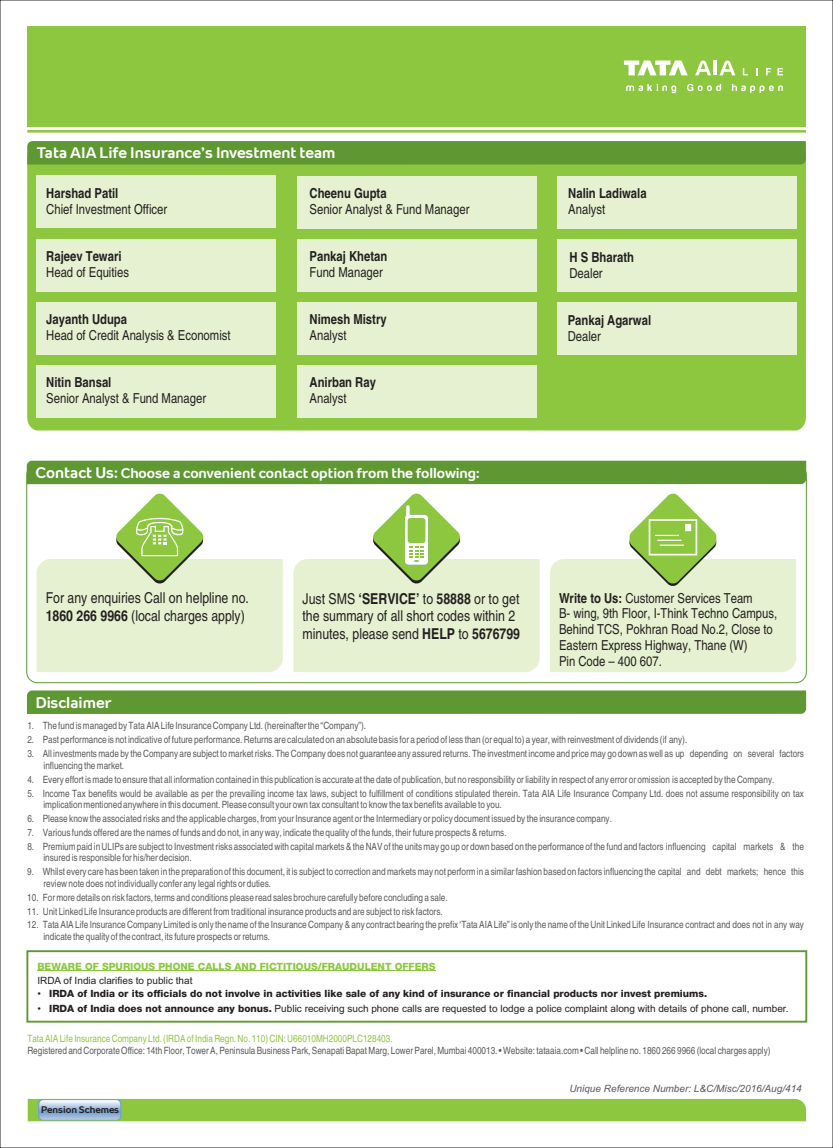
<style>
.page{position:relative;width:833px;height:1148px;background:#fff}
.page>*{position:absolute;margin:0;border:0;box-sizing:border-box;transform-origin:0 0}
.t1{font:condensed 15px/17.6px "Helvetica";color:#231f20}
.t2{font:700 15px "TATAAIA Print";color:#fff}
.t3{font:condensed 13.75px/15.9px "Helvetica";color:#231f20}
.t4{font:700 condensed 13.75px "Helvetica";color:#231f20}
.t5{font:700 13.75px "TATAAIA Print";color:#fff}
.t6{font:condensed 10px/11.6px "Helvetica";color:#58595b}
.t7{font:10px "Arial";color:#231f20}
.t8{font:800 10px "Helvetica Neue";color:#231f20}
.t9{font:condensed 10px "Helvetica";color:#8dc73f}
.t10{font:800 10px "Helvetica Neue";color:#8dc73f}
.t11{font:italic 10px "Arial";color:#58595b}
.t12{font:700 9.38px "TATAAIA Print";color:#231f20}
.s1{font-size:15px}
.s2{font-weight:700}
.s3{font-family:"Arial";font-weight:400}
.s4{font-family:"Helvetica Neue";font-weight:800}
</style>
<div class="page">
<div style="left:28px;top:1098px;width:778px;height:23px;background:#8dc73f"></div>
<div style="left:27px;top:27px;width:779px;height:100px;background:#8dc73f"></div>
<hr style="left:27px;top:130px;width:779px;height:3px;background:#8dc73f">
<svg style="left:626px;top:84px;width:50px;height:9px"></svg>
<svg style="left:687px;top:84px;width:34px;height:7px"></svg>
<svg style="left:732px;top:84px;width:50px;height:9px"></svg>
<svg style="left:742px;top:68px;width:6px;height:7px"></svg>
<svg style="left:766px;top:68px;width:5px;height:7px"></svg>
<svg style="left:777px;top:68px;width:6px;height:7px"></svg>
<svg style="left:695px;top:60px;width:16px;height:15px"></svg>
<svg style="left:719px;top:60px;width:16px;height:15px"></svg>
<hr style="left:713px;top:60px;width:3px;height:15px;background:#fff">
<svg style="left:624px;top:60px;width:63px;height:15px"></svg>
<svg style="left:26px;top:950px;width:782px;height:73px"></svg>
<hr style="left:37px;top:970px;width:398px;height:1px;background:#8dc73f">
<svg style="left:27px;top:690px;width:779px;height:24px;background:#639a37"></svg>
<div style="left:27px;top:461px;width:779px;height:23px;background:#5f9832"></div>
<svg style="left:37px;top:493px;width:246px;height:179px"></svg>
<svg style="left:293px;top:493px;width:246px;height:179px"></svg>
<svg style="left:550px;top:493px;width:246px;height:179px"></svg>
<div style="left:649px;top:520px;width:47px;height:34px;border:1px solid #fff"></div>
<div style="left:27px;top:164px;width:778px;height:266px;background:#8dc73f"></div>
<div style="left:27px;top:141px;width:778px;height:23px;background:#5f9832"></div>
<div style="left:37px;top:175px;width:239px;height:53px;background:#e6f1d1"></div>
<div style="left:37px;top:239px;width:239px;height:53px;background:#e6f1d1"></div>
<div style="left:37px;top:302px;width:239px;height:53px;background:#e6f1d1"></div>
<div style="left:37px;top:365px;width:239px;height:53px;background:#e6f1d1"></div>
<div style="left:557px;top:176px;width:239px;height:53px;background:#e6f1d1"></div>
<div style="left:557px;top:239px;width:239px;height:53px;background:#e6f1d1"></div>
<div style="left:557px;top:302px;width:239px;height:53px;background:#e6f1d1"></div>
<div style="left:297px;top:176px;width:239px;height:53px;background:#e6f1d1"></div>
<div style="left:297px;top:239px;width:239px;height:53px;background:#e6f1d1"></div>
<div style="left:297px;top:302px;width:239px;height:53px;background:#e6f1d1"></div>
<div style="left:297px;top:365px;width:239px;height:53px;background:#e6f1d1"></div>
<svg style="left:38px;top:1099px;width:83px;height:21px"></svg>
<svg style="left:39px;top:1100px;width:81px;height:19px;background:#aac4e2"></svg>
<h1 class="t2" style="left:37px;top:147px;width:300px">Tata AIA Life Insurance’s Investment team</h1>
<h2 class="t4" style="left:46px;top:188px;width:74px">Harshad Patil</h2>
<h2 class="t3" style="left:46px;top:203px;width:122px">Chief Investment Officer</h2>
<h2 class="t4" style="left:46px;top:251px;width:77px">Rajeev Tewari</h2>
<h2 class="t3" style="left:46px;top:265px;width:84px">Head of Equities</h2>
<h2 class="t4" style="left:46px;top:314px;width:82px">Jayanth Udupa</h2>
<h2 class="t3" style="left:46px;top:328px;width:186px">Head of Credit Analysis &amp; Economist</h2>
<h2 class="t4" style="left:46px;top:377px;width:67px">Nitin Bansal</h2>
<h2 class="t3" style="left:46px;top:391px;width:161px">Senior Analyst &amp; Fund Manager</h2>
<h2 class="t4" style="left:309px;top:188px;width:79px">Cheenu Gupta</h2>
<h2 class="t3" style="left:309px;top:202px;width:161px">Senior Analyst &amp; Fund Manager</h2>
<h2 class="t4" style="left:309px;top:251px;width:79px">Pankaj Khetan</h2>
<h2 class="t3" style="left:309px;top:265px;width:75px">Fund Manager</h2>
<h2 class="t4" style="left:309px;top:314px;width:79px">Nimesh Mistry</h2>
<h2 class="t3" style="left:309px;top:328px;width:38px">Analyst</h2>
<h2 class="t4" style="left:309px;top:377px;width:68px">Anirban Ray</h2>
<h2 class="t3" style="left:309px;top:391px;width:38px">Analyst</h2>
<h2 class="t5" style="left:36px;top:467px;width:445px"><span class="s1">Contact Us:</span> Choose a convenient contact option from the following:</h2>
<h2 class="t4" style="left:568px;top:188px;width:80px">Nalin Ladiwala</h2>
<h2 class="t3" style="left:568px;top:202px;width:38px">Analyst</h2>
<h2 class="t4" style="left:569px;top:252px;width:66px">H S Bharath</h2>
<h2 class="t3" style="left:569px;top:267px;width:35px">Dealer</h2>
<h2 class="t4" style="left:567px;top:315px;width:85px">Pankaj Agarwal</h2>
<h2 class="t3" style="left:567px;top:330px;width:35px">Dealer</h2>
<h1 class="t1" style="left:46px;top:590px;width:205px">For any enquiries Call on helpline no.<br><span class="s2">1860 266 9966</span> (local charges apply)</h1>
<h1 class="t1" style="left:302px;top:591px;width:219px">Just SMS <span class="s2">‘SERVICE’</span> to <span class="s2">58888</span> or to get the summary of all short codes within 2 minutes, please send <span class="s2">HELP</span> to <span class="s2">5676799</span></h1>
<h2 class="t3" style="left:559px;top:591px;width:220px"><span class="s2">Write to Us:</span> Customer Services Team<br>B- wing, 9th Floor, I-Think Techno Campus, Behind TCS, Pokhran Road No.2, Close to Eastern Express Highway, Thane (W)<br>Pin Code – 400 607.</h2>
<h1 class="t2" style="left:36px;top:696px;width:77px">Disclaimer</h1>
<p class="t6" style="left:27px;top:721px;width:340px">1. The fund is managed by Tata AIA Life Insurance Company Ltd. (hereinafter the “Company”).</p>
<p class="t6" style="left:27px;top:735px;width:661px">2. Past performance is not indicative of future performance. Returns are calculated on an absolute basis for a period of less than (or equal to) a year, with reinvestment of dividends (if any).</p>
<p class="t6" style="left:43px;top:749px;width:762px;text-indent:-16px">3. All investments made by the Company are subject to market risks. The Company does not guarantee any assured returns. The investment income and price may go down as well as up depending on several factors influencing the market.</p>
<p class="t6" style="left:27px;top:774px;width:748px">4. Every effort is made to ensure that all information contained in this publication is accurate at the date of publication, but no responsibility or liability in respect of any error or omission is accepted by the Company.</p>
<p class="t6" style="left:43px;top:788px;width:762px;text-indent:-16px">5. Income Tax benefits would be available as per the prevailing income tax laws, subject to fulfillment of conditions stipulated therein. Tata AIA Life Insurance Company Ltd. does not assume responsibility on tax implication mentioned anywhere in this document. Please consult your own tax consultant to know the tax benefits available to you.</p>
<p class="t6" style="left:27px;top:813px;width:586px">6. Please know the associated risks and the applicable charges, from your Insurance agent or the Intermediary or policy document issued by the insurance company.</p>
<p class="t6" style="left:27px;top:827px;width:481px">7. Various funds offered are the names of funds and do not, in any way, indicate the quality of the funds, their future prospects &amp; returns.</p>
<p class="t6" style="left:43px;top:841px;width:762px;text-indent:-16px">8. Premium paid in ULIPs are subject to Investment risks associated with capital markets &amp; the NAV of the units may go up or down based on the performance of the fund and factors influencing capital markets &amp; the insured is responsible for his/her decision.</p>
<p class="t6" style="left:43px;top:866px;width:762px;text-indent:-16px">9. Whilst every care has been taken in the preparation of this document, it is subject to correction and markets may not perform in a similar fashion based on factors influencing the capital and debt markets; hence this review note does not individually confer any legal rights or duties.</p>
<p class="t6" style="left:27px;top:892px;width:422px">10. For more details on risk factors, terms and conditions please read sales brochure carefully before concluding a sale.</p>
<p class="t6" style="left:27px;top:906px;width:417px">11. Unit Linked Life Insurance products are different from traditional insurance products and are subject to risk factors.</p>
<p class="t6" style="left:43px;top:920px;width:762px;text-indent:-16px">12. Tata AIA Life Insurance Company Limited is only the name of the Insurance Company &amp; any contract bearing the prefix ‘Tata AIA Life” is only the name of the Unit Linked Life Insurance contract and does not in any way indicate the quality of the contract, its future prospects or returns.</p>
<p class="t10" style="left:37px;top:962px;width:399px">BEWARE OF SPURIOUS PHONE CALLS AND FICTITIOUS/FRAUDULENT OFFERS</p>
<p class="t7" style="left:37px;top:976px;width:157px">IRDA of India clarifies to public that</p>
<p class="t8" style="left:37px;top:989px;width:671px"><span class="s3">•</span> IRDA of India or its officials do not involve in activities like sale of any kind of insurance or financial products nor invest premiums.</p>
<p class="t7" style="left:37px;top:1004px;width:752px">• <span class="s4">IRDA of India does not announce any bonus.</span> Public receiving such phone calls are requested to lodge a police complaint along with details of phone call, number.</p>
<p class="t9" style="left:27px;top:1035px;width:367px">Tata AIA Life Insurance Company Ltd. (IRDA of India Regn. No. 110) CIN: U66010MH2000PLC128403.</p>
<p class="t6" style="left:27px;top:1045px;width:744px">Registered and Corporate Office: 14th Floor, Tower A, Peninsula Business Park, Senapati Bapat Marg, Lower Parel, Mumbai 400013. • Website: tataaia.com • Call helpline no. 1860 266 9966 (local charges apply)</p>
<p class="t12" style="left:41px;top:1105px;width:80px">Pension Schemes</p>
<p class="t11" style="left:569px;top:1084px;width:234px">Unique Reference Number: L&amp;C/Misc/2016/Aug/414</p>
</div>
